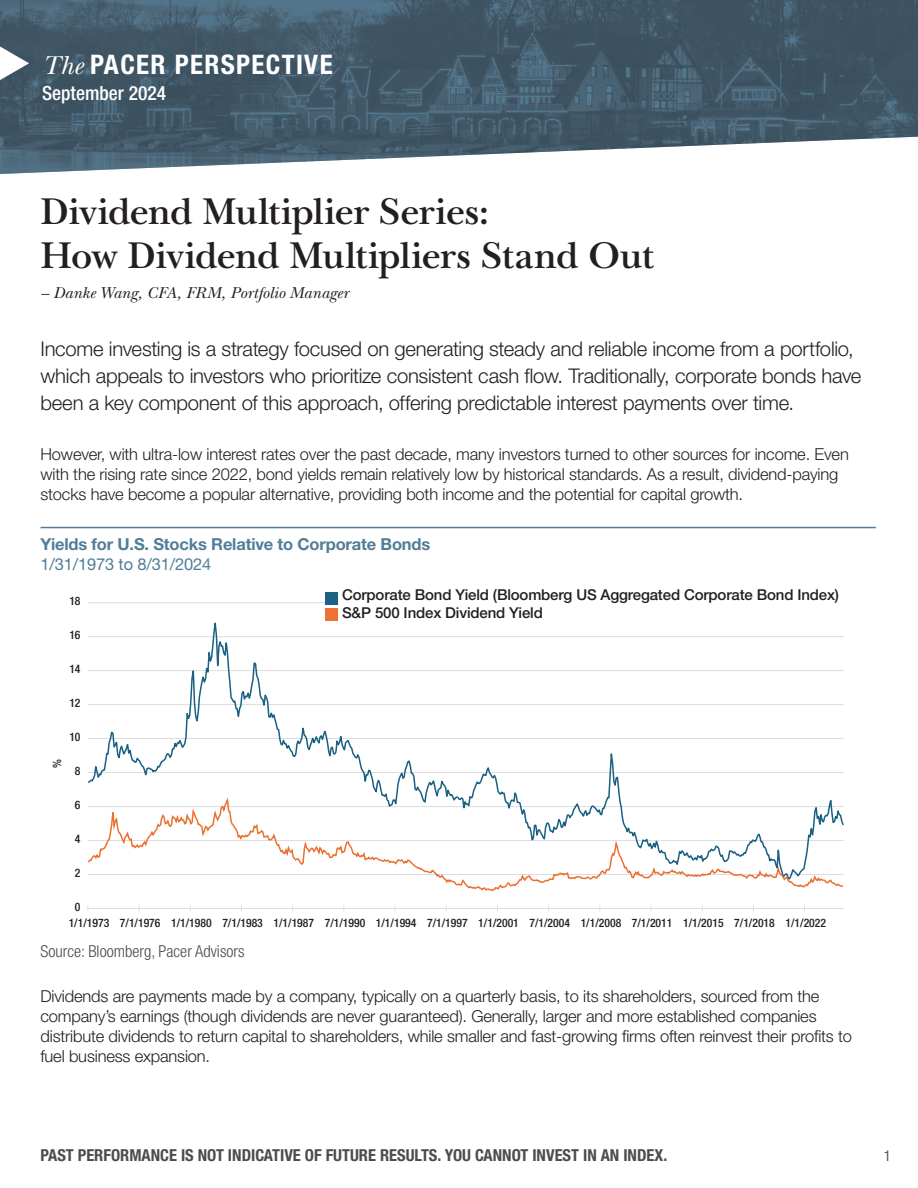
<style>
.page{position:relative;width:918px;height:1188px;background:#fff}
.page>*{position:absolute;margin:0;border:0;box-sizing:border-box;transform-origin:0 0}
.t1{font:600 39px/43.5px "New Baskerville ITC Pro";letter-spacing:-.015em;color:#231f20}
.t2{font:700 condensed 27px "Helvetica Neue LT Std";letter-spacing:.05em;color:#fff}
.t3{font:300 20.25px/27px "Helvetica Neue LT Std";letter-spacing:-.015em;color:#231f20}
.t4{font:500 condensed 19.5px "Helvetica Neue LT Std";color:#fff}
.t5{font:300 16.5px/19.8px "Helvetica Neue LT Std";letter-spacing:-.01em;color:#231f20}
.t6{font:700 condensed 16.5px "Helvetica Neue LT Std";color:#4b4c4d}
.t7{font:700 16.5px "Helvetica Neue LT Std";letter-spacing:-.01em;color:#517d98}
.t8{font:italic 16.5px "New Baskerville ITC Pro";color:#231f20}
.t9{font:300 condensed 16.5px "Helvetica Neue LT Std";color:#4b4c4d}
.t10{font:16.5px "Helvetica Neue LT Std";letter-spacing:-.01em;color:#517d98}
.t11{font:500 15px/18px "Helvetica Neue LT Std";letter-spacing:-.01em;color:#231f20}
.t12{font:condensed 15px "Helvetica Neue LT Std";color:#57585a}
.t13{font:500 condensed 11.7px "Helvetica Neue LT Std";color:#211e1e}
.s1{font-family:"New Baskerville ITC Pro";font-weight:400;font-style:italic;font-stretch:normal}
</style>
<div class="page">
<img style="left:0;top:0;width:918px;height:174px">
<svg style="left:0;top:46px;width:29px;height:34px"></svg>
<hr style="left:40px;top:527px;width:836px;height:1px;background:#517d98">
<hr style="left:88px;top:602px;width:756px;height:1px;background:#dcdddf">
<hr style="left:88px;top:908px;width:756px;height:1px;background:#dcdddf">
<svg style="left:87px;top:622px;width:757px;height:173px"></svg>
<svg style="left:88px;top:795px;width:756px;height:97px"></svg>
<div style="left:329px;top:586px;width:519px;height:36px;background:#fff"></div>
<div style="left:325px;top:592px;width:13px;height:12px;background:#1b6183"></div>
<div style="left:325px;top:608px;width:13px;height:13px;background:#ec7132"></div>
<h2 class="t2" style="left:42px;top:49px;width:292px"><span class="s1">The</span> PACER PERSPECTIVE</h2>
<p class="t4" style="left:42px;top:81px;width:126px">September 2024</p>
<h1 class="t1" style="left:40px;top:191px;width:615px">Dividend Multiplier Series:<br>How Dividend Multipliers Stand Out</h1>
<p class="t8" style="left:40px;top:283px;width:310px">– Danke Wang, CFA, FRM, Portfolio Manager</p>
<p class="t3" style="left:40px;top:335px;width:822px">Income investing is a strategy focused on generating steady and reliable income from a portfolio, which appeals to investors who prioritize consistent cash flow. Traditionally, corporate bonds have been a key component of this approach, offering predictable interest payments over time.</p>
<p class="t5" style="left:40px;top:444px;width:810px">However, with ultra-low interest rates over the past decade, many investors turned to other sources for income. Even with the rising rate since 2022, bond yields remain relatively low by historical standards. As a result, dividend-paying stocks have become a popular alternative, providing both income and the potential for capital growth.</p>
<p class="t7" style="left:40px;top:534px;width:391px">Yields for U.S. Stocks Relative to Corporate Bonds</p>
<p class="t10" style="left:40px;top:554px;width:172px">1/31/1973 to 8/31/2024</p>
<p class="t13" style="left:69px;top:594px;width:13px">18</p>
<p class="t13" style="left:69px;top:628px;width:13px">16</p>
<p class="t13" style="left:69px;top:662px;width:13px">14</p>
<p class="t13" style="left:69px;top:696px;width:13px">12</p>
<p class="t11" style="left:342px;top:586px;width:499px">Corporate Bond Yield (Bloomberg US Aggregated Corporate Bond Index)<br>S&amp;P 500 Index Dividend Yield</p>
<p class="t13" style="left:50px;top:768px;width:10px;rotate:-90deg">%</p>
<p class="t13" style="left:69px;top:730px;width:13px">10</p>
<p class="t13" style="left:75px;top:764px;width:7px">8</p>
<p class="t13" style="left:75px;top:798px;width:7px">6</p>
<p class="t13" style="left:75px;top:832px;width:7px">4</p>
<p class="t13" style="left:75px;top:866px;width:7px">2</p>
<p class="t13" style="left:75px;top:900px;width:7px">0</p>
<p class="t13" style="left:69px;top:916px;width:759px">1/1/1973 7/1/1976 1/1/1980 7/1/1983 1/1/1987 7/1/1990 1/1/1994 7/1/1997 1/1/2001 7/1/2004 1/1/2008 7/1/2011 1/1/2015 7/1/2018 1/1/2022</p>
<p class="t9" style="left:40px;top:941px;width:205px">Source: Bloomberg, Pacer Advisors</p>
<p class="t5" style="left:40px;top:986px;width:813px">Dividends are payments made by a company, typically on a quarterly basis, to its shareholders, sourced from the company’s earnings (though dividends are never guaranteed). Generally, larger and more established companies distribute dividends to return capital to shareholders, while smaller and fast-growing firms often reinvest their profits to fuel business expansion.</p>
<p class="t6" style="left:40px;top:1145px;width:628px">PAST PERFORMANCE IS NOT INDICATIVE OF FUTURE RESULTS. YOU CANNOT INVEST IN AN INDEX.</p>
<p class="t12" style="left:884px;top:1147px;width:9px">1</p>
</div>
